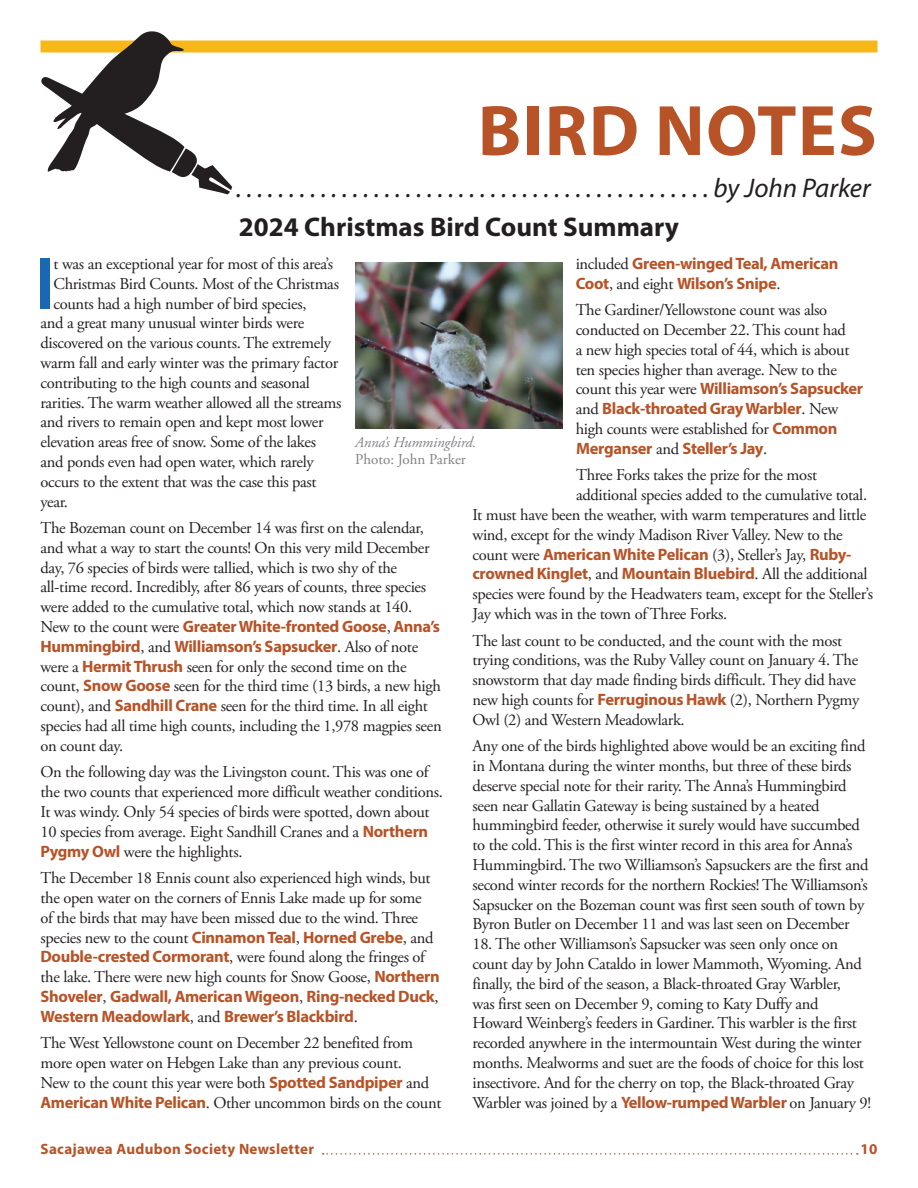
<style>
.page{position:relative;width:918px;height:1188px;background:#fff}
.page>*{position:absolute;margin:0;border:0;box-sizing:border-box;transform-origin:0 0}
.t1{font:600 75.3px "Myriad Pro";color:#1a68b3}
.t2{font:700 72px "Myriad Pro";letter-spacing:.02em;color:#b75327}
.t3{font:italic 27px "Myriad Pro";color:#231f20}
.t4{font:700 27px "Myriad Pro";color:#231f20}
.t5{font:16.5px/19.8px "Adobe Garamond Pro";letter-spacing:-.02em;color:#231f20}
.t6{font:700 16.5px/19.8px "Myriad Pro";letter-spacing:-.02em;color:#b75327}
.t7{font:700 15px "Myriad Pro";letter-spacing:.02em;color:#b75327}
.t8{font:italic 15px "Adobe Garamond Pro";letter-spacing:-.01em;color:#808285}
.t9{font:15px "Adobe Garamond Pro";color:#808285}
.s1{font-family:"Adobe Garamond Pro";font-weight:400;color:#231f20}
.s2{font-family:"Myriad Pro";font-weight:700;color:#b75327}
</style>
<div class="page">
<div style="left:40px;top:40px;width:838px;height:12px;background:#f7b718"></div>
<svg style="left:323px;top:1153px;width:535px;height:2px"></svg>
<svg style="left:41px;top:31px;width:191px;height:163px"></svg>
<img style="left:356px;top:262px;width:206px;height:167px">
<h2 class="t2" style="left:478px;top:84px;width:400px">BIRD NOTES</h2>
<h3 class="t3" style="left:236px;top:171px;width:636px">. . . . . . . . . . . . . . . . . . . . . . . . . . . . . . . . . . . . . . . . . . . . . by John Parker</h3>
<h3 class="t4" style="left:239px;top:209px;width:442px">2024 Christmas Bird Count Summary</h3>
<h1 class="t1" style="left:35px;top:235px;width:21px">I</h1>
<p class="t5" style="left:54px;top:254px;width:281px">t was an exceptional year for most of this area’s</p>
<p class="t6" style="left:576px;top:253px;width:264px"><span class="s1">included</span> Green-winged Teal, American<br>Coot<span class="s1">, and eight</span> Wilson’s Snipe<span class="s1">.</span></p>
<p class="t5" style="left:576px;top:301px;width:275px">The Gardiner/Yellowstone count was also conducted on December 22. This count had a new high species total of 44, which is about ten species higher than average. New to the</p>
<p class="t6" style="left:576px;top:378px;width:289px"><span class="s1">count this year were</span> Williamson’s Sapsucker <span class="s1">and</span> Black-throated Gray Warbler<span class="s1">. New</span></p>
<p class="t5" style="left:576px;top:420px;width:263px">high counts were established for <span class="s2">Common</span></p>
<p class="t6" style="left:576px;top:438px;width:193px">Merganser <span class="s1">and</span> Steller’s Jay<span class="s1">.</span></p>
<p class="t5" style="left:576px;top:466px;width:242px">Three Forks takes the prize for the most</p>
<p class="t5" style="left:576px;top:486px;width:292px">additional species added to the cumulative total.</p>
<p class="t5" style="left:472px;top:505px;width:395px">It must have been the weather, with warm temperatures and little</p>
<p class="t5" style="left:472px;top:525px;width:372px">wind, except for the windy Madison River Valley. New to the</p>
<p class="t5" style="left:472px;top:545px;width:380px">count were <span class="s2">American White Pelican</span> (3), Steller’s Jay, <span class="s2">Ruby-</span></p>
<p class="t6" style="left:472px;top:563px;width:397px">crowned Kinglet<span class="s1">, and</span> Mountain Bluebird<span class="s1">. All the additional</span></p>
<p class="t5" style="left:472px;top:585px;width:402px">species were found by the Headwaters team, except for the Steller’s<br>Jay which was in the town of Three Forks.</p>
<p class="t5" style="left:472px;top:631px;width:388px">The last count to be conducted, and the count with the most trying conditions, was the Ruby Valley count on January 4. The snowstorm that day made finding birds difficult. They did have new high counts for <span class="s2">Ferruginous Hawk</span> (2), Northern Pygmy Owl (2) and Western Meadowlark.</p>
<p class="t5" style="left:472px;top:737px;width:398px">Any one of the birds highlighted above would be an exciting find in Montana during the winter months, but three of these birds deserve special note for their rarity. The Anna’s Hummingbird seen near Gallatin Gateway is being sustained by a heated hummingbird feeder, otherwise it surely would have succumbed to the cold. This is the first winter record in this area for Anna’s Hummingbird. The two Williamson’s Sapsuckers are the first and second winter records for the northern Rockies! The Williamson’s Sapsucker on the Bozeman count was first seen south of town by Byron Butler on December 11 and was last seen on December</p>
<p class="t5" style="left:472px;top:935px;width:400px">18. The other Williamson’s Sapsucker was seen only once on count day by John Cataldo in lower Mammoth, Wyoming. And finally, the bird of the season, a Black-throated Gray Warbler,<br>was first seen on December 9, coming to Katy Duffy and Howard Weinberg’s feeders in Gardiner. This warbler is the first recorded anywhere in the intermountain West during the winter months. Mealworms and suet are the foods of choice for this lost insectivore. And for the cherry on top, the Black-throated Gray Warbler was joined by a <span class="s2">Yellow-rumped Warbler</span> on January 9!</p>
<p class="t5" style="left:54px;top:274px;width:287px">Christmas Bird Counts. Most of the Christmas</p>
<p class="t5" style="left:54px;top:294px;width:254px">counts had a high number of bird species,</p>
<p class="t5" style="left:40px;top:314px;width:265px">and a great many unusual winter birds were</p>
<p class="t5" style="left:40px;top:334px;width:292px">discovered on the various counts. The extremely</p>
<p class="t5" style="left:40px;top:353px;width:299px">warm fall and early winter was the primary factor</p>
<p class="t5" style="left:40px;top:373px;width:271px">contributing to the high counts and seasonal</p>
<p class="t5" style="left:40px;top:393px;width:303px">rarities. The warm weather allowed all the streams</p>
<p class="t5" style="left:40px;top:413px;width:285px">and rivers to remain open and kept most lower</p>
<p class="t5" style="left:40px;top:433px;width:277px">elevation areas free of snow. Some of the lakes</p>
<p class="t5" style="left:40px;top:452px;width:275px">and ponds even had open water, which rarely</p>
<p class="t5" style="left:40px;top:472px;width:278px">occurs to the extent that was the case this past</p>
<p class="t5" style="left:40px;top:492px;width:29px">year.</p>
<p class="t5" style="left:40px;top:519px;width:391px">The Bozeman count on December 14 was first on the calendar, and what a way to start the counts! On this very mild December day, 76 species of birds were tallied, which is two shy of the all-time record. Incredibly, after 86 years of counts, three species were added to the cumulative total, which now stands at 140.</p>
<p class="t6" style="left:40px;top:616px;width:401px"><span class="s1">New to the count were</span> Greater White-fronted Goose<span class="s1">,</span> Anna’s<br>Hummingbird<span class="s1">, and</span> Williamson’s Sapsucker<span class="s1">. Also of note</span></p>
<p class="t5" style="left:40px;top:657px;width:403px">were a <span class="s2">Hermit Thrush</span> seen for only the second time on the count, <span class="s2">Snow Goose</span> seen for the third time (13 birds, a new high count), and <span class="s2">Sandhill Crane</span> seen for the third time. In all eight species had all time high counts, including the 1,978 magpies seen on count day.</p>
<p class="t5" style="left:40px;top:763px;width:404px">On the following day was the Livingston count. This was one of the two counts that experienced more difficult weather conditions.<br>It was windy. Only 54 species of birds were spotted, down about 10 species from average. Eight Sandhill Cranes and a <span class="s2">Northern Pygmy Owl</span> were the highlights.</p>
<p class="t5" style="left:40px;top:869px;width:401px">The December 18 Ennis count also experienced high winds, but the open water on the corners of Ennis Lake made up for some<br>of the birds that may have been missed due to the wind. Three species new to the count <span class="s2">Cinnamon Teal</span>, <span class="s2">Horned Grebe</span>, and <span class="s2">Double-crested Cormorant</span>, were found along the fringes of the lake. There were new high counts for Snow Goose, <span class="s2">Northern</span></p>
<p class="t6" style="left:40px;top:986px;width:400px">Shoveler<span class="s1">,</span> Gadwall, American Wigeon<span class="s1">,</span> Ring-necked Duck<span class="s1">,<br></span>Western Meadowlark<span class="s1">, and</span> Brewer’s Blackbird<span class="s1">.</span></p>
<p class="t5" style="left:40px;top:1034px;width:403px">The West Yellowstone count on December 22 benefited from more open water on Hebgen Lake than any previous count.<br>New to the count this year were both <span class="s2">Spotted Sandpiper</span> and <span class="s2">American White Pelican</span>. Other uncommon birds on the count</p>
<p class="t8" style="left:355px;top:433px;width:122px">Anna’s Hummingbird.</p>
<p class="t9" style="left:355px;top:450px;width:112px">Photo: John Parker</p>
<p class="t7" style="left:40px;top:1139px;width:275px">Sacajawea Audubon Society Newsletter</p>
<p class="t7" style="left:861px;top:1139px;width:18px">10</p>
</div>
